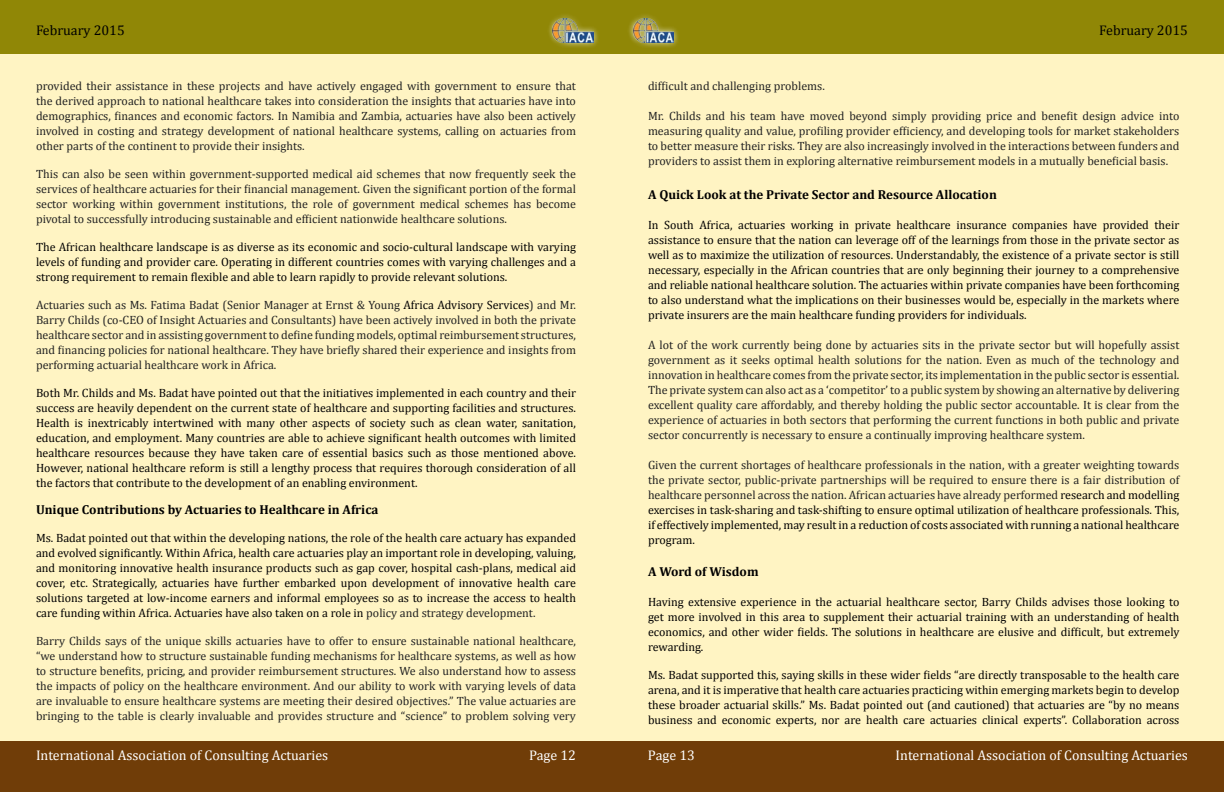
<style>
.page{position:relative;width:1224px;height:792px;background:#fff}
.page>*{position:absolute;margin:0;border:0;box-sizing:border-box;transform-origin:0 0}
.t1{font:14px "Cambria";color:#fff}
.t2{font:14px "Cambria";color:#000}
.t3{font:700 13px "Cambria";color:#000}
.t4{font:12px/15px "Cambria";color:#222;text-align:justify}
.t5{font:12px/15px "Cambria";color:#000;text-align:justify}
.s1{color:#000}
.s2{color:#222}
</style>
<div class="page">
<div style="left:0;top:54px;width:1224px;height:688px;background:#fff3be"></div>
<div style="left:0;top:0;width:1224px;height:54px;background:#908706"></div>
<div style="left:0;top:742px;width:1224px;height:50px;background:#703d08"></div>
<div style="left:546px;top:13px;width:54px;height:36px;background:#fff;opacity:.75"></div>
<img style="left:553px;top:19px;width:40px;height:23px">
<div style="left:627px;top:13px;width:53px;height:36px;background:#fff;opacity:.75"></div>
<img style="left:633px;top:19px;width:41px;height:23px">
<p class="t2" style="left:36px;top:22px;width:90px">February 2015</p>
<p class="t2" style="left:1099px;top:22px;width:90px">February 2015</p>
<p class="t4" style="left:36px;top:79px;width:542px">provided their assistance in these projects and have actively engaged with government to ensure that the derived approach to national healthcare takes into consideration the insights that actuaries have into demographics, finances and economic factors. In Namibia and Zambia, actuaries have also been actively involved in costing and strategy development of national healthcare systems, calling on actuaries from other parts of the continent to provide their insights.</p>
<p class="t4" style="left:36px;top:167px;width:542px">This can also be seen within government-supported medical aid schemes that now frequently seek the services of healthcare actuaries for their financial management. Given the significant portion of the formal sector working within government institutions, the role of government medical schemes has become pivotal to successfully introducing sustainable and efficient nationwide healthcare solutions.</p>
<p class="t5" style="left:36px;top:240px;width:542px">The African healthcare landscape is as diverse as its economic and socio-cultural landscape with varying levels of funding and provider care. Operating in different countries comes with varying challenges and a strong requirement to remain flexible and able to learn rapidly to provide relevant solutions.</p>
<p class="t4" style="left:36px;top:298px;width:542px">Actuaries such as Ms. Fatima Badat (Senior Manager at Ernst &amp; Young <span class="s1">Africa Advisory Services</span>) and Mr.<br>Barry Childs (co-CEO of Insight Actuaries and Consultants) have been actively involved in both the private healthcare sector and in assisting government to define funding models, optimal reimbursement structures, and financing policies for national healthcare. They have briefly shared their experience and insights from performing actuarial healthcare work in Africa.</p>
<p class="t5" style="left:36px;top:386px;width:542px">Both Mr. Childs and Ms. Badat have pointed out that the initiatives implemented in each country and their success are heavily dependent on the current state of healthcare and supporting facilities and structures.<br>Health is inextricably intertwined with many other aspects of society such as clean water, sanitation, education, and employment. Many countries are able to achieve significant health outcomes with limited healthcare resources because they have taken care of essential basics such as those mentioned above.<br>However, national healthcare reform is still a lengthy process that requires thorough consideration of all the factors that contribute to the development of an enabling environment.</p>
<p class="t3" style="left:36px;top:501px;width:344px">Unique Contributions by Actuaries to Healthcare in Africa</p>
<p class="t5" style="left:36px;top:531px;width:542px">Ms. Badat pointed out that within the developing nations, the role of the health care actuary has expanded and evolved significantly. Within Africa, health care actuaries play an important role in developing, valuing, and monitoring innovative health insurance products such as gap cover, hospital cash-plans, medical aid cover, etc. Strategically, actuaries have further embarked upon development of innovative health care solutions targeted at low-income earners and informal employees so as to increase the access to health care funding within Africa. Actuaries have also taken on a role in <span class="s2">policy and strategy development.</span></p>
<p class="t4" style="left:36px;top:634px;width:542px">Barry Childs says of the unique skills actuaries have to offer to ensure sustainable national healthcare, “we understand how to structure sustainable funding mechanisms for healthcare systems, as well as how to structure benefits, pricing, and provider reimbursement structures. We also understand how to assess the impacts of policy on the healthcare environment. And our ability to work with varying levels of data are invaluable to ensure healthcare systems are meeting their desired objectives.” The value actuaries are bringing to the table is clearly invaluable and provides structure and “science” to problem solving very</p>
<p class="t4" style="left:648px;top:79px;width:178px">difficult and challenging problems.</p>
<p class="t4" style="left:648px;top:109px;width:533px">Mr. Childs and his team have moved beyond simply providing price and benefit design advice into measuring quality and value, profiling provider efficiency, and developing tools for market stakeholders to better measure their risks. They are also increasingly involved in the interactions between funders and providers to assist them in exploring alternative reimbursement models in a mutually beneficial basis.</p>
<p class="t3" style="left:648px;top:186px;width:350px">A Quick Look at the Private Sector and Resource Allocation</p>
<p class="t5" style="left:648px;top:218px;width:533px">In South Africa, actuaries working in private healthcare insurance companies have provided their assistance to ensure that the nation can leverage off of the learnings from those in the private sector as well as to maximize the utilization of resources. Understandably, the existence of a private sector is still necessary, especially in the African countries that are only beginning their journey to a comprehensive and reliable national healthcare solution. The actuaries within private companies have been forthcoming to also understand what the implications on their businesses would be, especially in the markets where private insurers are the main healthcare funding providers for individuals.</p>
<p class="t4" style="left:648px;top:338px;width:533px">A lot of the work currently being done by actuaries sits in the private sector but will hopefully assist government as it seeks optimal health solutions for the nation. Even as much of the technology and innovation in healthcare comes from the private sector, its implementation in the public sector is essential.<br>The private system can also act as a ‘competitor’ to a public system by showing an alternative by delivering excellent quality care affordably, and thereby holding the public sector accountable. It is clear from the experience of actuaries in both sectors that performing the current functions in both public and private sector concurrently is necessary to ensure a continually improving healthcare system.</p>
<p class="t4" style="left:648px;top:458px;width:533px">Given the current shortages of healthcare professionals in the nation, with a greater weighting towards the private sector, public-private partnerships will be required to ensure there is a fair distribution of healthcare personnel across the nation. African actuaries have already performed <span class="s1">research and modelling exercises in task-sharing and task-shifting to ensure optimal utilization of healthcare professionals. This, if effectively implemented, may result in a reduction of costs associated with running a national healthcare program.</span></p>
<p class="t3" style="left:648px;top:563px;width:112px">A Word of Wisdom</p>
<p class="t5" style="left:648px;top:595px;width:533px">Having extensive experience in the actuarial healthcare sector, Barry Childs advises those looking to get more involved in this area to supplement their actuarial training with an understanding of health economics, and other wider fields. The solutions in healthcare are elusive and difficult, but extremely rewarding.</p>
<p class="t5" style="left:648px;top:668px;width:533px">Ms. Badat supported this, saying skills in these wider fields “are directly transposable to the health care arena, and it is imperative that health care actuaries practicing within emerging markets begin to develop these broader actuarial skills.” Ms. Badat pointed out (and cautioned) that actuaries are “by no means business and economic experts, nor are health care actuaries clinical experts”. Collaboration across</p>
<p class="t1" style="left:36px;top:747px;width:294px">International Association of Consulting Actuaries</p>
<p class="t1" style="left:529px;top:747px;width:48px">Page 12</p>
<p class="t1" style="left:648px;top:747px;width:48px">Page 13</p>
<p class="t1" style="left:896px;top:747px;width:294px">International Association of Consulting Actuaries</p>
</div>
